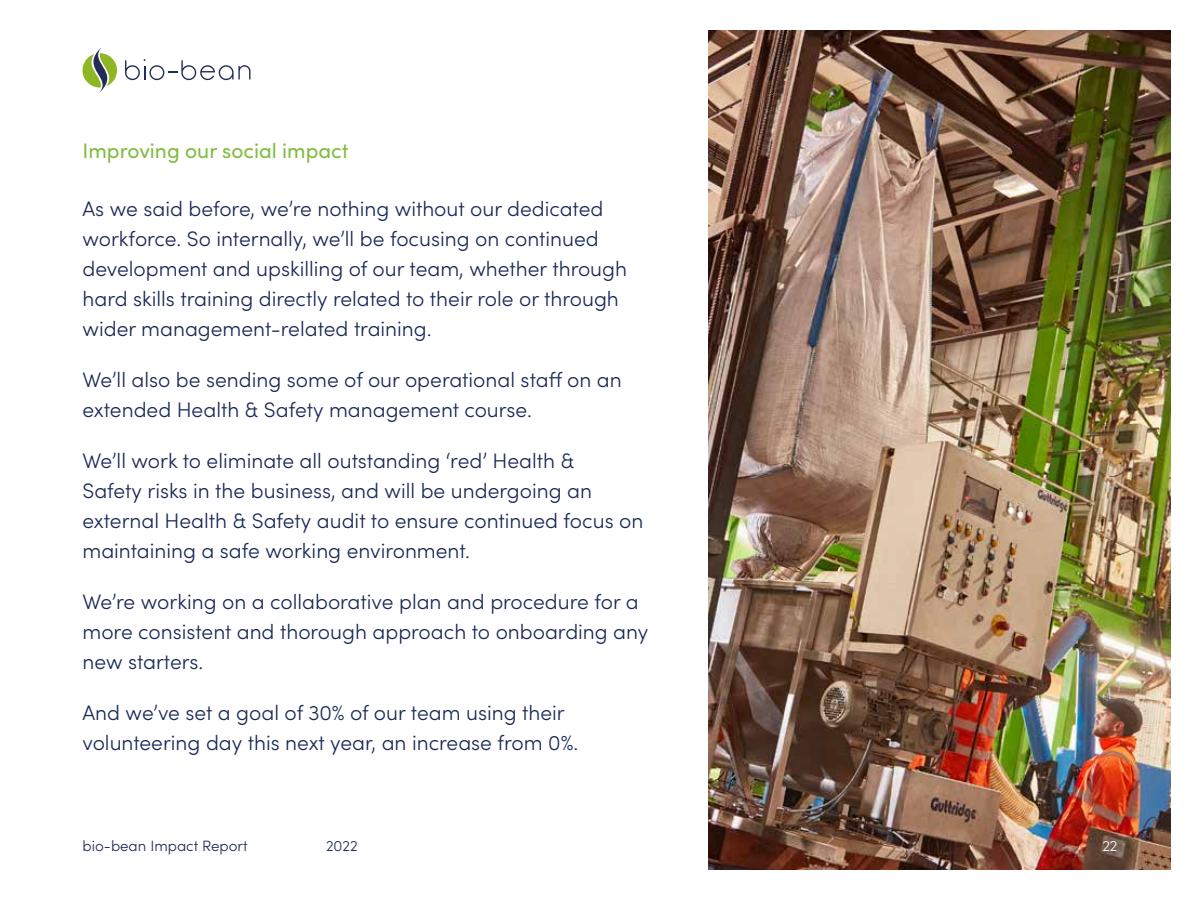
<style>
.page{position:relative;width:1200px;height:900px;background:#fff}
.page>*{position:absolute;margin:0;border:0;box-sizing:border-box;transform-origin:0 0}
.t1{font:300 21px/30px "Sofia Pro";color:#192857}
.t2{font:21px "Sofia Pro";color:#81bc41}
.t3{font:300 15px "Sofia Pro";color:#192857}
.t4{font:300 15px "Sofia Pro";color:#fff}
</style>
<div class="page">
<svg style="left:82px;top:48px;width:168px;height:44px"></svg>
<img style="left:708px;top:30px;width:462px;height:840px">
<p class="t2" style="left:82px;top:135px;width:268px">Improving our social impact</p>
<p class="t1" style="left:82px;top:192px;width:546px">As we said before, we’re nothing without our dedicated workforce. So internally, we’ll be focusing on continued development and upskilling of our team, whether through hard skills training directly related to their role or through wider management-related training.</p>
<p class="t1" style="left:82px;top:363px;width:541px">We’ll also be sending some of our operational staff on an extended Health &amp; Safety management course.</p>
<p class="t1" style="left:82px;top:444px;width:562px">We’ll work to eliminate all outstanding ‘red’ Health &amp;<br>Safety risks in the business, and will be undergoing an external Health &amp; Safety audit to ensure continued focus on maintaining a safe working environment.</p>
<p class="t1" style="left:82px;top:585px;width:567px">We’re working on a collaborative plan and procedure for a more consistent and thorough approach to onboarding any new starters.</p>
<p class="t1" style="left:82px;top:696px;width:497px">And we’ve set a goal of 30% of our team using their volunteering day this next year, an increase from 0%.</p>
<p class="t3" style="left:82px;top:835px;width:167px">bio-bean Impact Report</p>
<p class="t3" style="left:326px;top:835px;width:33px">2022</p>
<p class="t4" style="left:1102px;top:835px;width:17px">22</p>
</div>
